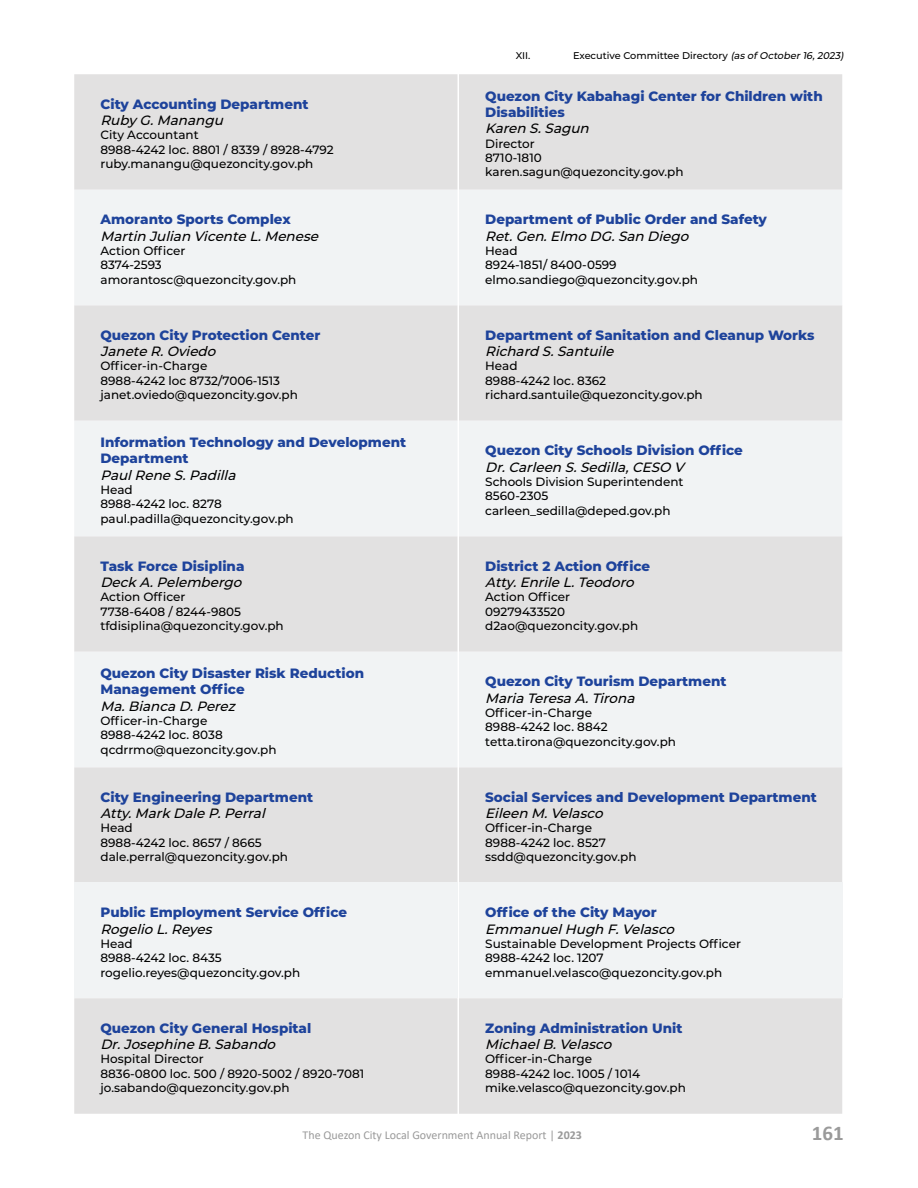
<style>
.page{position:relative;width:918px;height:1188px;background:#fff}
.page>*{position:absolute;margin:0;border:0;box-sizing:border-box;transform-origin:0 0}
.t1{font:700 21px "Calibri";color:#9a9a9a}
.t2{font:800 13.5px/16.2px "Montserrat";color:#1e439b}
.t3{font:italic 500 13.5px "Montserrat";color:#000}
.t4{font:500 12px/14.4px "Montserrat";color:#000}
.t5{font:12px "Calibri";color:#9a9a9a}
.t6{font:500 9.75px "Montserrat";color:#000101}
.s1{font-style:italic}
.s2{font-weight:700}
</style>
<div class="page">
<div style="left:74px;top:74px;width:384px;height:1040px;background:#e2e1e1"></div>
<svg style="left:74px;top:190px;width:384px;height:577px;fill:#f1f3f4"></svg>
<div style="left:74px;top:883px;width:384px;height:115px;background:#f1f3f4"></div>
<div style="left:459px;top:74px;width:383px;height:1040px;background:#e2e1e1"></div>
<svg style="left:459px;top:190px;width:383px;height:577px;fill:#f1f3f4"></svg>
<div style="left:459px;top:883px;width:383px;height:115px;background:#f1f3f4"></div>
<p class="t2" style="left:100px;top:95px;width:210px">City Accounting Department</p>
<p class="t3" style="left:100px;top:111px;width:128px">Ruby G.Manangu</p>
<p class="t4" style="left:100px;top:127px;width:235px">City Accountant<br>8988-4242 loc. 8801 / 8339 / 8928-4792 ruby.manangu@quezoncity.gov.ph</p>
<p class="t2" style="left:100px;top:211px;width:192px">Amoranto Sports Complex</p>
<p class="t3" style="left:100px;top:226px;width:224px">Martin Julian Vicente L.Menese</p>
<p class="t4" style="left:100px;top:243px;width:197px">Action Officer<br>8374-2593 amorantosc@quezoncity.gov.ph</p>
<p class="t2" style="left:100px;top:326px;width:221px">Quezon City Protection Center</p>
<p class="t3" style="left:100px;top:342px;width:121px">Janete R.Oviedo</p>
<p class="t4" style="left:100px;top:358px;width:199px">Officer-in-Charge<br>8988-4242 loc 8732/7006-1513 janet.oviedo@quezoncity.gov.ph</p>
<p class="t2" style="left:100px;top:434px;width:307px">Information Technology and Development<br>Department</p>
<p class="t3" style="left:100px;top:465px;width:141px">PaulRene S.Padilla</p>
<p class="t4" style="left:100px;top:482px;width:195px">Head<br>8988-4242 loc. 8278 paul.padilla@quezoncity.gov.ph</p>
<p class="t2" style="left:100px;top:557px;width:146px">Task Force Disiplina</p>
<p class="t3" style="left:100px;top:573px;width:147px">Deck A.Pelembergo</p>
<p class="t4" style="left:100px;top:589px;width:185px">Action Officer<br>7738-6408 / 8244-9805 tfdisiplina@quezoncity.gov.ph</p>
<p class="t2" style="left:100px;top:665px;width:265px">Quezon City Disaster Risk Reduction<br>Management Office</p>
<p class="t3" style="left:100px;top:696px;width:140px">Ma.BiancaD.Perez</p>
<p class="t4" style="left:100px;top:713px;width:178px">Officer-in-Charge<br>8988-4242 loc. 8038 qcdrrmo@quezoncity.gov.ph</p>
<p class="t2" style="left:100px;top:788px;width:214px">City Engineering Department</p>
<p class="t3" style="left:100px;top:804px;width:170px">Atty.Mark Dale P.Perral</p>
<p class="t4" style="left:100px;top:820px;width:189px">Head<br>8988-4242 loc. 8657 / 8665 dale.perral@quezoncity.gov.ph</p>
<p class="t2" style="left:100px;top:904px;width:248px">Public Employment Service Office</p>
<p class="t3" style="left:100px;top:919px;width:117px">Rogelio L.Reyes</p>
<p class="t4" style="left:100px;top:936px;width:201px">Head<br>8988-4242 loc. 8435 rogelio.reyes@quezoncity.gov.ph</p>
<p class="t2" style="left:100px;top:1019px;width:212px">Quezon City General Hospital</p>
<p class="t3" style="left:100px;top:1035px;width:181px">Dr.Josephine B.Sabando</p>
<p class="t4" style="left:100px;top:1051px;width:265px">Hospital Director<br>8836-0800 loc. 500 / 8920-5002 / 8920-7081 jo.sabando@quezoncity.gov.ph</p>
<p class="t6" style="left:516px;top:49px;width:16px">XII.</p>
<p class="t6" style="left:573px;top:49px;width:274px">Executive Committee Directory <span class="s1">(as ofOctober16,2023)</span></p>
<p class="t2" style="left:485px;top:87px;width:339px">Quezon City Kabahagi Center for Children with<br>Disabilities</p>
<p class="t3" style="left:485px;top:119px;width:109px">Karen S.Sagun</p>
<p class="t4" style="left:485px;top:136px;width:200px">Director<br>8710-1810 karen.sagun@quezoncity.gov.ph</p>
<p class="t2" style="left:485px;top:211px;width:283px">Department of Public Order and Safety</p>
<p class="t3" style="left:485px;top:226px;width:209px">Ret.Gen.Elmo DG.San Diego</p>
<p class="t4" style="left:485px;top:243px;width:214px">Head<br>8924-1851/ 8400-0599 elmo.sandiego@quezoncity.gov.ph</p>
<p class="t2" style="left:485px;top:326px;width:331px">Department of Sanitation and Cleanup Works</p>
<p class="t3" style="left:485px;top:342px;width:134px">Richard S.Santuile</p>
<p class="t4" style="left:485px;top:358px;width:219px">Head<br>8988-4242 loc. 8362 richard.santuile@quezoncity.gov.ph</p>
<p class="t2" style="left:485px;top:442px;width:259px">Quezon City Schools Division Office</p>
<p class="t3" style="left:485px;top:457px;width:205px">Dr.Carleen S.Sedilla,CESO V</p>
<p class="t4" style="left:485px;top:474px;width:200px">Schools Division Superintendent<br>8560-2305 carleen_sedilla@deped.gov.ph</p>
<p class="t2" style="left:485px;top:557px;width:167px">District 2 Action Office</p>
<p class="t3" style="left:485px;top:573px;width:154px">Atty.Enrile L.Teodoro</p>
<p class="t4" style="left:485px;top:589px;width:154px">Action Officer<br>09279433520 d2ao@quezoncity.gov.ph</p>
<p class="t2" style="left:485px;top:673px;width:243px">Quezon City Tourism Department</p>
<p class="t3" style="left:485px;top:688px;width:155px">MariaTeresaA.Tirona</p>
<p class="t4" style="left:485px;top:705px;width:192px">Officer-in-Charge<br>8988-4242 loc. 8842 tetta.tirona@quezoncity.gov.ph</p>
<p class="t2" style="left:485px;top:788px;width:333px">Social Services and Development Department</p>
<p class="t3" style="left:485px;top:804px;width:123px">Eileen M.Velasco</p>
<p class="t4" style="left:485px;top:820px;width:153px">Officer-in-Charge<br>8988-4242 loc. 8527 ssdd@quezoncity.gov.ph</p>
<p class="t2" style="left:485px;top:904px;width:173px">Office of the City Mayor</p>
<p class="t3" style="left:485px;top:919px;width:195px">EmmanuelHugh F.Velasco</p>
<p class="t4" style="left:485px;top:936px;width:257px">Sustainable Development Projects Officer<br>8988-4242 loc. 1207 emmanuel.velasco@quezoncity.gov.ph</p>
<p class="t2" style="left:485px;top:1019px;width:199px">Zoning Administration Unit</p>
<p class="t3" style="left:485px;top:1035px;width:132px">MichaelB.Velasco</p>
<p class="t4" style="left:485px;top:1051px;width:202px">Officer-in-Charge<br>8988-4242 loc. 1005 / 1014 mike.velasco@quezoncity.gov.ph</p>
<p class="t5" style="left:303px;top:1127px;width:281px">The Quezon City Local Government Annual Report | <span class="s2">2023</span></p>
<h1 class="t1" style="left:812px;top:1118px;width:33px">161</h1>
</div>
